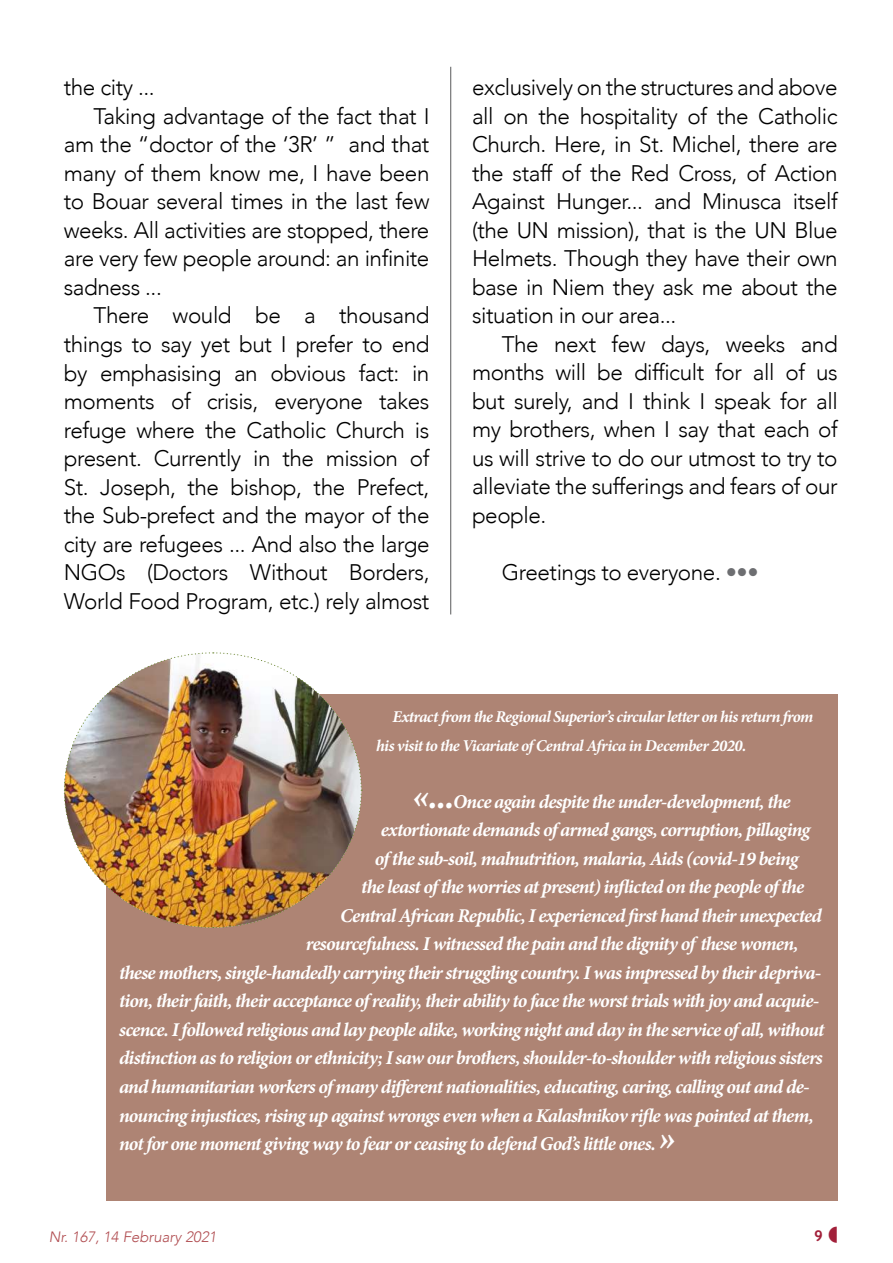
<style>
.page{position:relative;width:893px;height:1263px;background:#fff}
.page>*{position:absolute;margin:0;border:0;box-sizing:border-box;transform-origin:0 0}
.t1{font:300 22.5px/28.5px "Avenir";letter-spacing:-.02em;color:#000;text-align:justify}
.t2{font:italic 700 19.5px "Minion Pro";letter-spacing:-.045em;color:#fff}
.t3{font:italic 700 16.5px/28.5px "Minion Pro";letter-spacing:-.04em;color:#fff}
.t4{font:italic 300 15px "Avenir";color:#b14e52}
.t5{font:700 15px "Trebuchet MS";color:#a2203a}
.s1{color:#6d6e71}
.s2{font-size:37.5px}
</style>
<div class="page">
<hr style="left:450px;top:67px;width:1px;height:547px;background:#58595b">
<div style="left:106px;top:694px;width:732px;height:506px;background:#ae8474"></div>
<img style="left:63px;top:652px;width:299px;height:276px">
<p class="t1" style="left:64px;top:73px;width:92px">the city ...</p>
<p class="t1" style="left:94px;top:102px;width:337px">Taking advantage of the fact that I</p>
<p class="t1" style="left:64px;top:130px;width:367px">am the “doctor of the ‘3R’ ” and that</p>
<p class="t1" style="left:64px;top:159px;width:367px">many of them know me, I have been</p>
<p class="t1" style="left:64px;top:187px;width:367px">to Bouar several times in the last few</p>
<p class="t1" style="left:64px;top:216px;width:367px">weeks. All activities are stopped, there</p>
<p class="t1" style="left:64px;top:244px;width:367px">are very few people around: an infinite</p>
<p class="t1" style="left:64px;top:273px;width:100px">sadness ...</p>
<p class="t1" style="left:94px;top:301px;width:337px">There would be a thousand</p>
<p class="t1" style="left:64px;top:330px;width:367px">things to say yet but I prefer to end</p>
<p class="t1" style="left:64px;top:358px;width:367px">by emphasising an obvious fact: in</p>
<p class="t1" style="left:64px;top:387px;width:367px">moments of crisis, everyone takes</p>
<p class="t1" style="left:64px;top:416px;width:367px">refuge where the Catholic Church is</p>
<p class="t1" style="left:64px;top:444px;width:367px">present. Currently in the mission of</p>
<p class="t1" style="left:64px;top:473px;width:367px">St. Joseph, the bishop, the Prefect,</p>
<p class="t1" style="left:64px;top:501px;width:367px">the Sub-prefect and the mayor of the</p>
<p class="t1" style="left:64px;top:530px;width:367px">city are refugees ... And also the large</p>
<p class="t1" style="left:64px;top:558px;width:367px">NGOs (Doctors Without Borders,</p>
<p class="t1" style="left:64px;top:587px;width:367px">World Food Program, etc.) rely almost</p>
<p class="t1" style="left:472px;top:73px;width:367px">exclusively on the structures and above all on the hospitality of the Catholic Church. Here, in St. Michel, there are the staff of the Red Cross, of Action Against Hunger... and Minusca itself (the UN mission), that is the UN Blue Helmets. Though they have their own base in Niem they ask me about the situation in our area...</p>
<p class="t1" style="left:472px;top:330px;width:367px;text-indent:30px">The next few days, weeks and months will be difficult for all of us but surely, and I think I speak for all my brothers, when I say that each of us will strive to do our utmost to try to alleviate the sufferings and fears of our people.</p>
<p class="t1" style="left:502px;top:558px;width:258px">Greetings to everyone. <span class="s1">•••</span></p>
<p class="t3" style="left:376px;top:702px;width:439px;text-indent:16px">Extract from the Regional Superior’s circular letter on his return from his visit to the Vicariate of Central Africa in December 2020.</p>
<p class="t2" style="left:412px;top:788px;width:380px"><span class="s2">«...</span>Once again despite the under-development, the</p>
<p class="t2" style="left:381px;top:816px;width:431px">extortionate demands of armed gangs, corruption, pillaging</p>
<p class="t2" style="left:375px;top:845px;width:425px">of the sub-soil, malnutrition, malaria, Aids (covid-19 being</p>
<p class="t2" style="left:361px;top:873px;width:444px">the least of the worries at present) inflicted on the people of the</p>
<p class="t2" style="left:340px;top:902px;width:483px">Central African Republic, I experienced first hand their unexpected</p>
<p class="t2" style="left:306px;top:930px;width:494px">resourcefulness. I witnessed the pain and the dignity of these women,</p>
<p class="t2" style="left:119px;top:959px;width:704px">these mothers, single-handedly carrying their struggling country. I was impressed by their depriva-</p>
<p class="t2" style="left:119px;top:987px;width:702px">tion, their faith, their acceptance of reality, their ability to face the worst trials with joy and acquie-</p>
<p class="t2" style="left:119px;top:1016px;width:707px">scence. I followed religious and lay people alike, working night and day in the service of all, without</p>
<p class="t2" style="left:119px;top:1044px;width:705px">distinction as to religion or ethnicity; I saw our brothers, shoulder-to-shoulder with religious sisters</p>
<p class="t2" style="left:119px;top:1073px;width:692px">and humanitarian workers of many different nationalities, educating, caring, calling out and de-</p>
<p class="t2" style="left:119px;top:1101px;width:696px">nouncing injustices, rising up against wrongs even when a Kalashnikov rifle was pointed at them,</p>
<p class="t2" style="left:119px;top:1130px;width:559px">not for one moment giving way to fear or ceasing to defend God’s little ones. <span class="s2">»</span></p>
<p class="t4" style="left:49px;top:1228px;width:169px">Nr. 167, 14 February 2021</p>
<p class="t5" style="left:814px;top:1226px;width:10px">9</p>
</div>
